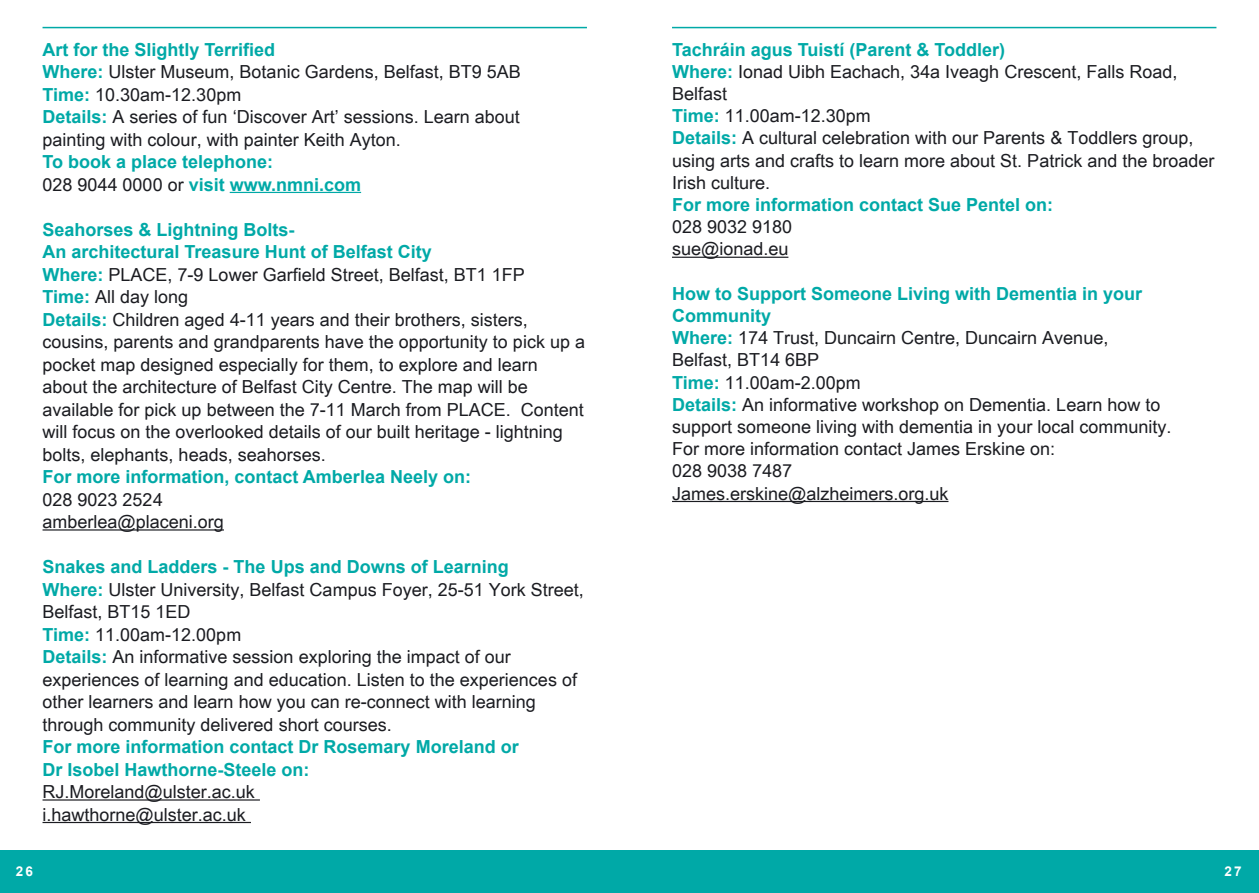
<style>
.page{position:relative;width:1259px;height:893px;background:#fff}
.page>*{position:absolute;margin:0;border:0;box-sizing:border-box;transform-origin:0 0}
.t1{font:18px/22.5px "Arial";color:#1b1c21}
.t2{font:700 18px/22.5px "Arial";color:#00a9a7}
.t3{font:700 13.5px "Arial";color:#fff}
.s1{font-weight:700;color:#00a9a7}
.s2{font-weight:400;color:#1b1c21}
</style>
<div class="page">
<hr style="left:672px;top:257px;width:116px;height:1px;background:#1b1c21">
<hr style="left:672px;top:501px;width:276px;height:1px;background:#1b1c21">
<div style="left:628px;top:850px;width:631px;height:43px;background:#00a9a7"></div>
<hr style="left:672px;top:27px;width:544px;height:1px;background:#00a9a7">
<hr style="left:230px;top:192px;width:131px;height:1px;background:#00a9a7">
<hr style="left:43px;top:529px;width:181px;height:2px;background:#1b1c21">
<hr style="left:43px;top:799px;width:217px;height:2px;background:#1b1c21">
<hr style="left:43px;top:822px;width:208px;height:1px;background:#1b1c21">
<div style="left:0;top:850px;width:629px;height:43px;background:#00a9a7"></div>
<hr style="left:43px;top:27px;width:544px;height:1px;background:#00a9a7">
<p class="t1" style="left:43px;top:38px;width:480px"><span class="s1">Art for the Slightly Terrified<br>Where:</span> Ulster Museum, Botanic Gardens, Belfast, BT9 5AB <span class="s1">Time:</span> 10.30am-12.30pm<br><span class="s1">Details:</span> A series of fun ‘Discover Art’ sessions. Learn about painting with colour, with painter Keith Ayton.</p>
<p class="t2" style="left:43px;top:151px;width:320px">To book a place telephone:<br><span class="s2">028 9044 0000 or</span> visit www.nmni.com</p>
<p class="t1" style="left:43px;top:218px;width:544px"><span class="s1">Seahorses &amp; Lightning Bolts-<br>An architectural Treasure hunt of Belfast city<br>Where:</span> PLACE, 7-9 Lower Garfield Street, Belfast, BT1 1FP<br><span class="s1">Time:</span> All day long<br><span class="s1">Details:</span> Children aged 4-11 years and their brothers, sisters, cousins, parents and grandparents have the opportunity to pick up a pocket map designed especially for them, to explore and learn about the architecture of Belfast City Centre. The map will be available for pick up between the 7-11 March from PLACE. Content will focus on the overlooked details of our built heritage - lightning bolts, elephants, heads, seahorses.</p>
<p class="t2" style="left:43px;top:466px;width:430px">For more information, contact Amberlea Neely on:</p>
<p class="t1" style="left:43px;top:488px;width:183px">028 9023 2524 amberlea@placeni.org</p>
<p class="t1" style="left:42px;top:556px;width:543px"><span class="s1">Snakes and Ladders - The Ups and Downs of Learning<br>Where:</span> Ulster University, Belfast Campus Foyer, 25-51 York Street, Belfast, BT15 1ED<br><span class="s1">Time:</span> 11.00am-12.00pm<br><span class="s1">Details:</span> An informative session exploring the impact of our experiences of learning and education. Listen to the experiences of other learners and learn how you can re-connect with learning through community delivered short courses.</p>
<p class="t2" style="left:42px;top:736px;width:478px">For more information contact Dr rosemary Moreland or<br>Dr Isobel hawthorne-Steele on:</p>
<p class="t1" style="left:42px;top:781px;width:214px">RJ.Moreland@ulster.ac.uk i.hawthorne@ulster.ac.uk</p>
<p class="t1" style="left:672px;top:38px;width:544px"><span class="s1">Tachráin agus Tuistí (Parent &amp; Toddler)<br>Where:</span> Ionad Uibh Eachach, 34a Iveagh Crescent, Falls Road, Belfast<br><span class="s1">Time:</span> 11.00am-12.30pm<br><span class="s1">Details:</span> A cultural celebration with our Parents &amp; Toddlers group, using arts and crafts to learn more about St. Patrick and the broader Irish culture.</p>
<p class="t2" style="left:672px;top:194px;width:383px">For more information contact Sue Pentel on:</p>
<p class="t1" style="left:672px;top:216px;width:122px">028 9032 9180 sue@ionad.eu</p>
<p class="t1" style="left:672px;top:283px;width:501px"><span class="s1">how to Support Someone Living with Dementia in your community<br>Where:</span> 174 Trust, Duncairn Centre, Duncairn Avenue, Belfast, BT14 6BP<br><span class="s1">Time:</span> 11.00am-2.00pm<br><span class="s1">Details:</span> An informative workshop on Dementia. Learn how to support someone living with dementia in your local community.<br>For more information contact James Erskine on:<br>028 9038 7487<br>James.erskine@alzheimers.org.uk</p>
<p class="t3" style="left:16px;top:864px;width:19px">26</p>
<p class="t3" style="left:1224px;top:864px;width:19px">27</p>
</div>
